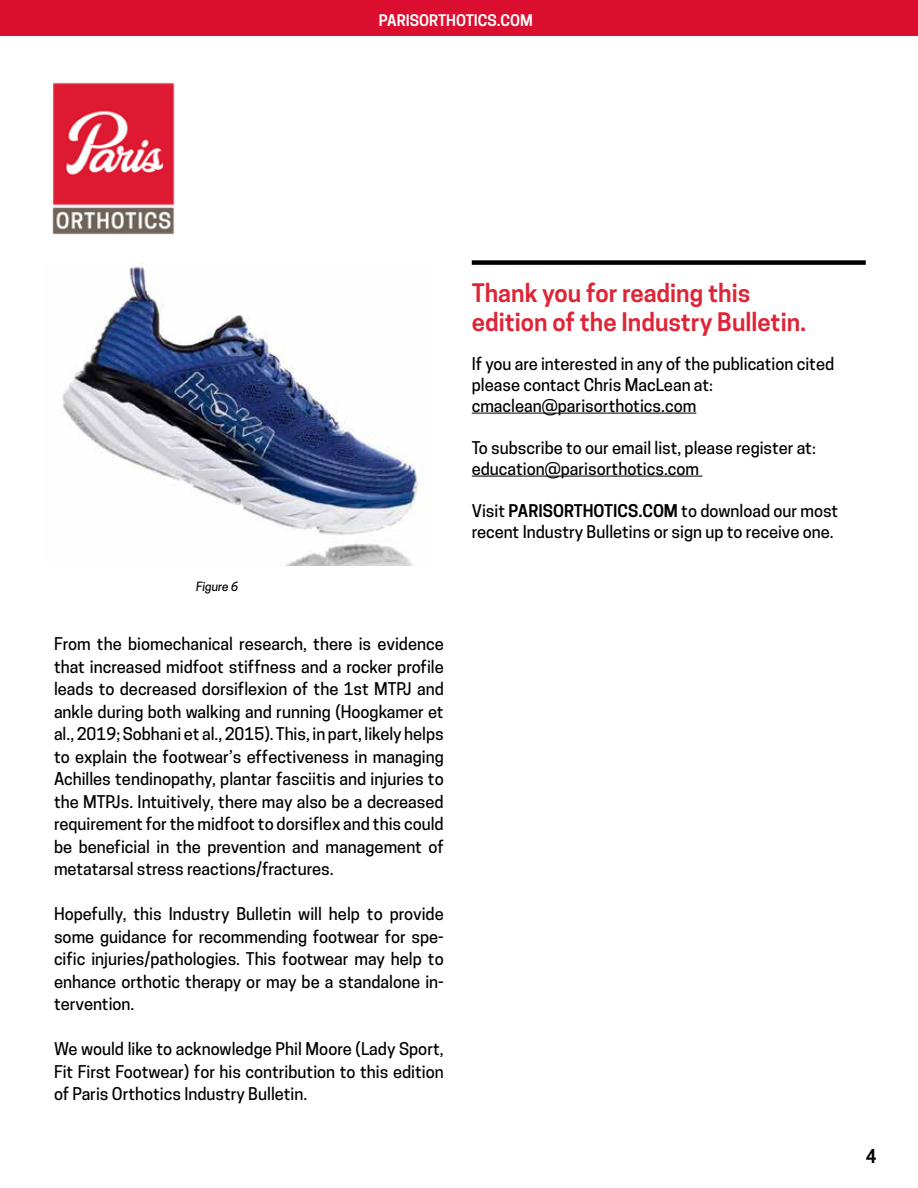
<style>
.page{position:relative;width:918px;height:1188px;background:#fff}
.page>*{position:absolute;margin:0;border:0;box-sizing:border-box;transform-origin:0 0}
.t1{font:600 24px/28.8px "Cooper Hewitt";color:#de2537}
.t2{font:600 18px "Cooper Hewitt";color:#000}
.t3{font:500 16.5px/22.5px "Cooper Hewitt";color:#000;text-align:justify}
.t4{font:600 15px "Cooper Hewitt";color:#fff}
.t5{font:italic 500 12px "Cooper Hewitt";color:#000}
.s1{font-weight:600}
</style>
<div class="page">
<div style="left:0;top:0;width:918px;height:36px;background:#dc0e30"></div>
<img style="left:52px;top:82px;width:123px;height:153px">
<hr style="left:472px;top:413px;width:224px;height:1px;background:#000">
<hr style="left:472px;top:476px;width:231px;height:1px;background:#000">
<img style="left:62px;top:264px;width:362px;height:302px">
<div style="left:472px;top:260px;width:394px;height:5px;background:#000"></div>
<p class="t4" style="left:379px;top:11px;width:156px">PARISORTHOTICS.COM</p>
<p class="t5" style="left:196px;top:579px;width:44px">Figure 6</p>
<p class="t3" style="left:54px;top:633px;width:391px">From the biomechanical research, there is evidence that increased midfoot stiffness and a rocker profile leads to decreased dorsiflexion of the 1st MTPJ and ankle during both walking and running (Hoogkamer et al., 2019; Sobhani et al., 2015). This, in part, likely helps to explain the footwear’s effectiveness in managing Achilles tendinopathy, plantar fasciitis and injuries to the MTPJs. Intuitively, there may also be a decreased requirement for the midfoot to dorsiflex and this could be beneficial in the prevention and management of metatarsal stress reactions/fractures.</p>
<p class="t3" style="left:54px;top:903px;width:391px">Hopefully, this Industry Bulletin will help to provide some guidance for recommending footwear for spe&shy;cific injuries/pathologies. This footwear may help to enhance orthotic therapy or may be a standalone in&shy;tervention.</p>
<p class="t3" style="left:54px;top:1038px;width:391px">We would like to acknowledge Phil Moore (Lady Sport, Fit First Footwear) for his contribution to this edition of Paris Orthotics Industry Bulletin.</p>
<h1 class="t1" style="left:472px;top:279px;width:336px">Thank you for reading this edition of the Industry Bulletin.</h1>
<p class="t3" style="left:472px;top:353px;width:364px;line-height:21px;text-align:left">If you are interested in any of the publication cited please contact Chris MacLean at: cmaclean@parisorthotics.com</p>
<p class="t3" style="left:472px;top:437px;width:346px;line-height:21px">To subscribe to our email list, please register at: education@parisorthotics.com</p>
<p class="t3" style="left:472px;top:500px;width:368px;line-height:21px">Visit <span class="s1">PARISORTHOTICS.COM</span> to download our most recent Industry Bulletins or sign up to receive one.</p>
<p class="t2" style="left:866px;top:1145px;width:12px">4</p>
</div>
